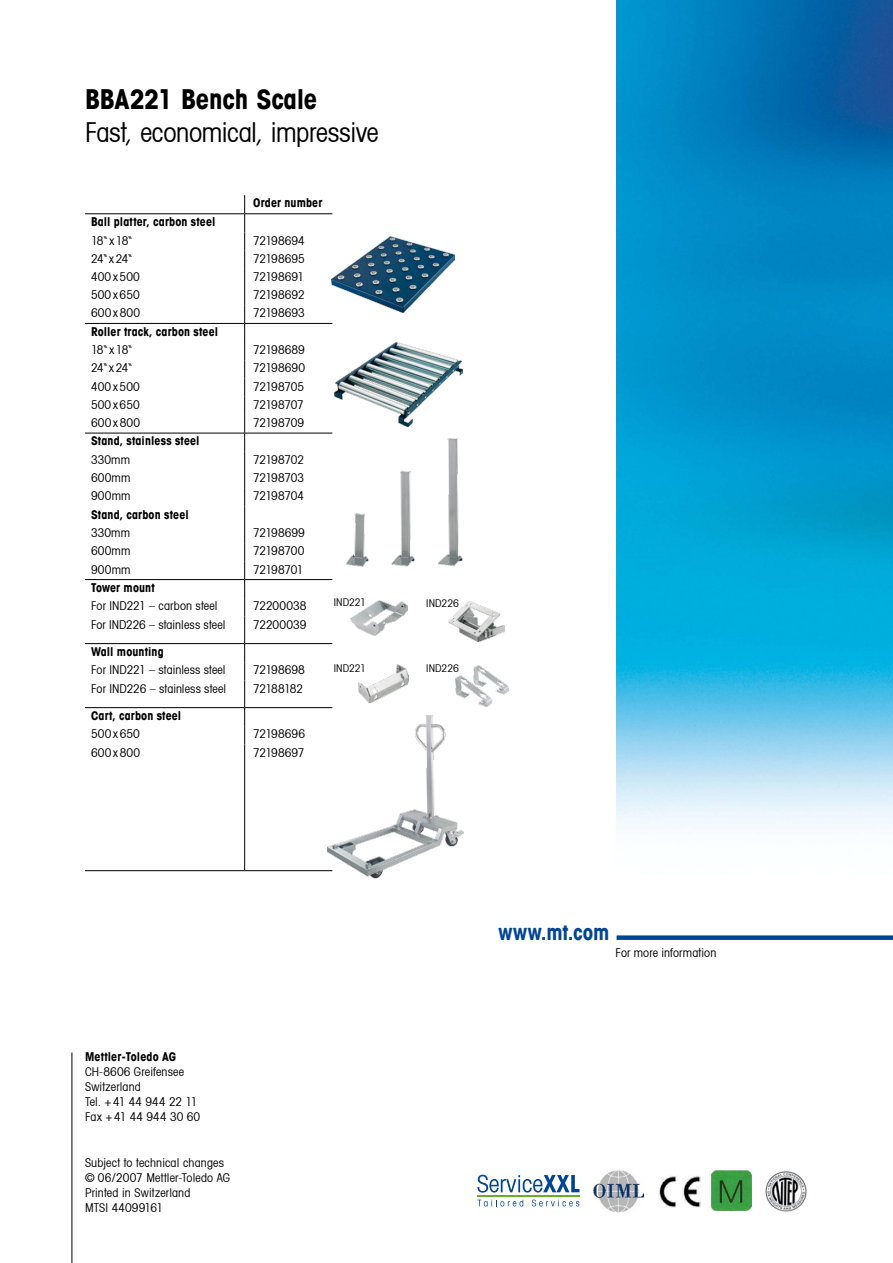
<style>
.page{position:relative;width:893px;height:1263px;background:#fff}
.page>*{position:absolute;margin:0;border:0;box-sizing:border-box;transform-origin:0 0}
.t1{font:condensed 27px "Avant Garde";letter-spacing:-.015em;color:#000}
.t2{font:700 condensed 27px "Avant Garde";letter-spacing:-.01em;color:#000}
.t3{font:700 condensed 21px "Avant Garde";letter-spacing:.01em;color:#004595}
.t4{font:condensed 12px/15px "Avant Garde";letter-spacing:.01em;color:#000}
.t5{font:700 condensed 12px "Avant Garde";letter-spacing:.01em;color:#000}
.t6{font:condensed 12px "Avant Garde";letter-spacing:-.025em;color:#000}
.t7{font:condensed 12px "Avant Garde";letter-spacing:-.01em;color:#000}
.t8{font:condensed 12px "Avant Garde";letter-spacing:-.03em;color:#000}
.t9{font:condensed 12px "Avant Garde";letter-spacing:-.045em;color:#000}
.t10{font:condensed 10.5px "Avant Garde";letter-spacing:.005em;color:#000}
</style>
<div class="page">
<img style="left:617px;top:0;width:276px;height:829px">
<div style="left:617px;top:935px;width:276px;height:5px;background:#004595"></div>
<hr style="left:72px;top:1052px;width:1px;height:211px;background:#000">
<hr style="left:85px;top:870px;width:160px;height:1px;background:#000">
<hr style="left:245px;top:213px;width:87px;height:1px;background:#000">
<hr style="left:85px;top:213px;width:160px;height:1px;background:#000">
<hr style="left:244px;top:744px;width:1px;height:126px;background:#000">
<hr style="left:245px;top:870px;width:87px;height:1px;background:#000">
<hr style="left:85px;top:323px;width:160px;height:1px;background:#000">
<hr style="left:245px;top:323px;width:87px;height:1px;background:#000">
<hr style="left:85px;top:433px;width:160px;height:1px;background:#000">
<hr style="left:245px;top:433px;width:87px;height:1px;background:#000">
<hr style="left:85px;top:579px;width:160px;height:1px;background:#000">
<hr style="left:245px;top:579px;width:87px;height:1px;background:#000">
<hr style="left:85px;top:643px;width:160px;height:1px;background:#000">
<hr style="left:245px;top:643px;width:87px;height:1px;background:#000">
<hr style="left:85px;top:707px;width:160px;height:1px;background:#000">
<hr style="left:245px;top:707px;width:87px;height:1px;background:#000">
<svg style="left:244px;top:195px;width:1px;height:549px"></svg>
<img style="left:765px;top:1171px;width:42px;height:40px">
<img style="left:659px;top:1176px;width:41px;height:31px">
<img style="left:711px;top:1170px;width:41px;height:41px">
<svg style="left:477px;top:1175px;width:102px;height:17px"></svg>
<svg style="left:477px;top:1200px;width:46px;height:6px"></svg>
<svg style="left:532px;top:1199px;width:47px;height:7px"></svg>
<hr style="left:477px;top:1196px;width:102px;height:1px;background:#69af23">
<img style="left:593px;top:1170px;width:50px;height:42px">
<img style="left:332px;top:236px;width:123px;height:76px">
<img style="left:335px;top:342px;width:128px;height:85px">
<img style="left:439px;top:438px;width:24px;height:128px">
<img style="left:350px;top:600px;width:58px;height:36px">
<img style="left:449px;top:602px;width:55px;height:39px">
<img style="left:359px;top:664px;width:49px;height:38px">
<img style="left:455px;top:666px;width:53px;height:40px">
<img style="left:391px;top:470px;width:24px;height:97px">
<img style="left:346px;top:513px;width:23px;height:54px">
<img style="left:327px;top:715px;width:136px;height:164px">
<h1 class="t2" style="left:85px;top:82px;width:234px">BBA221 Bench Scale</h1>
<h1 class="t1" style="left:85px;top:115px;width:295px">Fast, economical, impressive</h1>
<p class="t5" style="left:253px;top:195px;width:71px">Order number</p>
<p class="t5" style="left:91px;top:214px;width:126px">Ball platter, carbon steel</p>
<p class="t4" style="left:91px;top:233px;width:43px">18“ x18“</p>
<p class="t4" style="left:253px;top:233px;width:53px">72198694</p>
<p class="t4" style="left:91px;top:251px;width:43px">24“x 24“</p>
<p class="t4" style="left:253px;top:251px;width:53px">72198695</p>
<p class="t4" style="left:91px;top:269px;width:50px">400x500</p>
<p class="t7" style="left:253px;top:269px;width:52px">72198691</p>
<p class="t4" style="left:91px;top:287px;width:50px">500x650</p>
<p class="t4" style="left:253px;top:287px;width:52px">72198692</p>
<p class="t4" style="left:91px;top:305px;width:51px">600x800</p>
<p class="t4" style="left:253px;top:305px;width:53px">72198693</p>
<p class="t5" style="left:91px;top:324px;width:129px">Roller track, carbon steel</p>
<p class="t4" style="left:91px;top:342px;width:43px">18“ x18“</p>
<p class="t4" style="left:253px;top:342px;width:53px">72198689</p>
<p class="t4" style="left:91px;top:360px;width:43px">24“x 24“</p>
<p class="t4" style="left:253px;top:360px;width:53px">72198690</p>
<p class="t4" style="left:91px;top:379px;width:50px">400x500</p>
<p class="t6" style="left:253px;top:379px;width:52px">72198705</p>
<p class="t4" style="left:91px;top:397px;width:50px">500x650</p>
<p class="t6" style="left:253px;top:397px;width:52px">72198707</p>
<p class="t4" style="left:91px;top:415px;width:51px">600x800</p>
<p class="t6" style="left:253px;top:415px;width:53px">72198709</p>
<p class="t5" style="left:91px;top:433px;width:110px">Stand, stainless steel</p>
<p class="t4" style="left:91px;top:452px;width:41px">330mm</p>
<p class="t6" style="left:253px;top:452px;width:51px">72198702</p>
<p class="t4" style="left:91px;top:470px;width:41px">600mm</p>
<p class="t6" style="left:253px;top:470px;width:53px">72198703</p>
<p class="t4" style="left:91px;top:488px;width:41px">900mm</p>
<p class="t6" style="left:253px;top:489px;width:53px">72198704</p>
<p class="t5" style="left:91px;top:506px;width:99px">Stand, carbon steel</p>
<p class="t4" style="left:91px;top:525px;width:41px">330mm</p>
<p class="t4" style="left:253px;top:525px;width:53px">72198699</p>
<p class="t4" style="left:91px;top:543px;width:41px">600mm</p>
<p class="t6" style="left:253px;top:544px;width:53px">72198700</p>
<p class="t4" style="left:91px;top:561px;width:41px">900mm</p>
<p class="t8" style="left:253px;top:562px;width:52px">72198701</p>
<p class="t5" style="left:91px;top:580px;width:65px">Tower mount</p>
<p class="t4" style="left:91px;top:598px;width:128px">For IND22 1 – carbon steel</p>
<p class="t4" style="left:253px;top:598px;width:55px">72200038</p>
<p class="t4" style="left:91px;top:616px;width:136px">For IND226 – stainless steel</p>
<p class="t4" style="left:253px;top:616px;width:55px">72200039</p>
<p class="t5" style="left:91px;top:644px;width:74px">Wall mounting</p>
<p class="t4" style="left:91px;top:662px;width:136px">For IND22 1 – stainless steel</p>
<p class="t4" style="left:253px;top:662px;width:53px">72198698</p>
<p class="t4" style="left:91px;top:680px;width:137px">For IND226 – stainless steel</p>
<p class="t9" style="left:253px;top:681px;width:50px">72188182</p>
<p class="t5" style="left:91px;top:708px;width:92px">Cart, carbon steel</p>
<p class="t4" style="left:91px;top:726px;width:50px">500x650</p>
<p class="t4" style="left:253px;top:726px;width:53px">72198696</p>
<p class="t4" style="left:91px;top:744px;width:51px">600x800</p>
<p class="t7" style="left:253px;top:745px;width:53px">72198697</p>
<p class="t10" style="left:334px;top:595px;width:34px">IND221</p>
<p class="t10" style="left:426px;top:596px;width:34px">IND226</p>
<p class="t10" style="left:334px;top:661px;width:34px">IND221</p>
<p class="t10" style="left:426px;top:661px;width:34px">IND226</p>
<p class="t5" style="left:85px;top:1049px;width:93px">Mettler-Toledo AG</p>
<p class="t4" style="left:85px;top:1064px;width:117px">CH-8606 Greifensee<br>Switzerland<br>Tel. +41 44 944 22 11<br>Fax +41 44 944 30 60</p>
<p class="t4" style="left:85px;top:1154px;width:147px">Subject to technical changes © 06/2007 Mettler-Toledo AG<br>Printed in Switzerland<br>MTSI 44099161</p>
<h2 class="t3" style="left:498px;top:919px;width:113px">www.mt.com</h2>
<p class="t4" style="left:616px;top:945px;width:102px">For more information</p>
</div>
